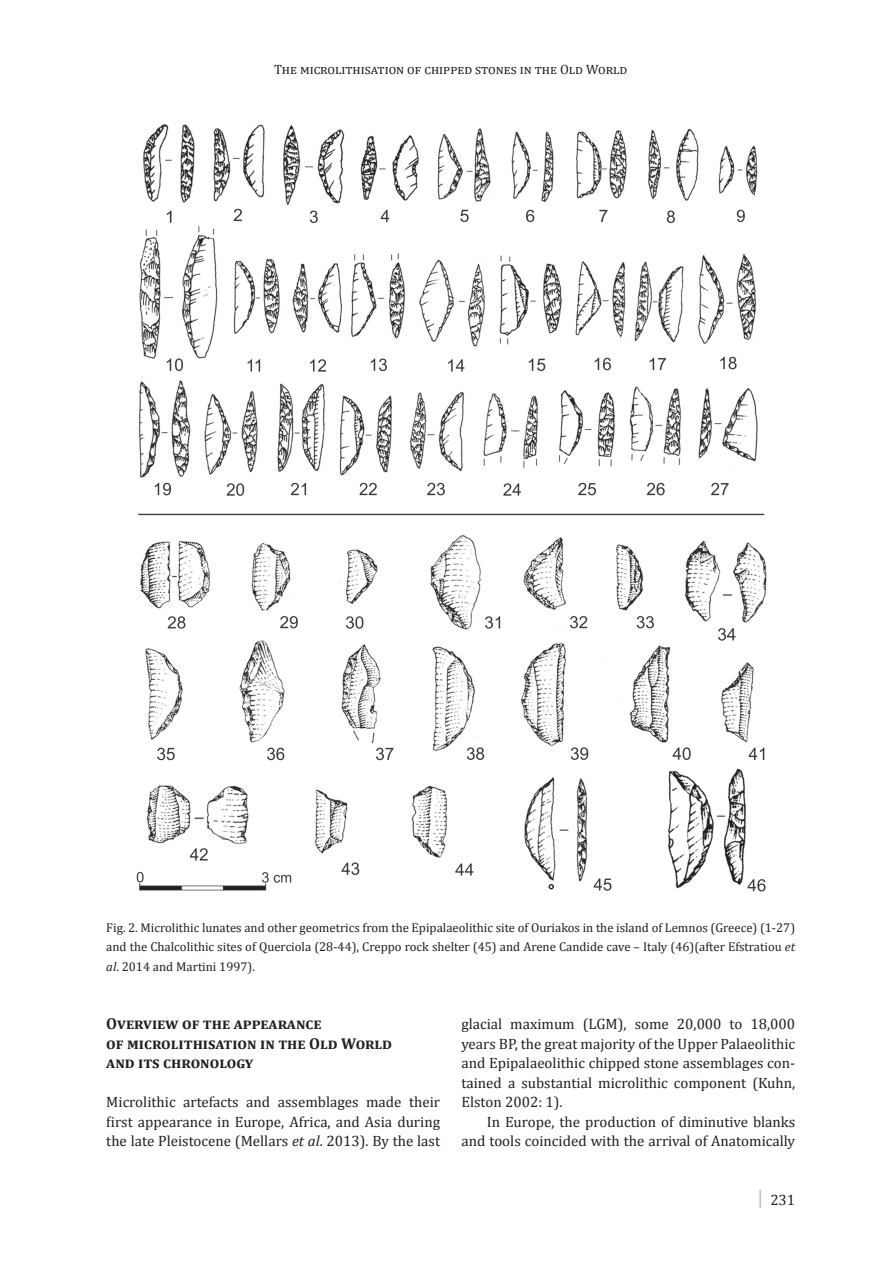
<style>
.page{position:relative;width:893px;height:1263px;background:#fff}
.page>*{position:absolute;margin:0;border:0;box-sizing:border-box;transform-origin:0 0}
.t1{font:700 15.75px/19.5px "Cambria";color:#231f20}
.t2{font:15px/19.5px "Cambria";color:#231f20;text-align:justify}
.t3{font:13.5px "Cambria";color:#231f20}
.t4{font:12.75px/19.5px "Cambria";color:#231f20;text-align:justify}
.s1{font-style:italic}
.s2{font-weight:700;color:#bcbdc0}
</style>
<div class="page">
<img style="left:136px;top:124px;width:631px;height:768px">
<p class="t3" style="left:274px;top:61px;width:355px">The microlithisation of chipped stones in the Old World</p>
<p class="t4" style="left:106px;top:917px;width:690px">Fig. 2. Microlithic lunates and other geometrics from the Epipalaeolithic site of Ouriakos in the island of Lemnos (Greece) (1-27) and the Chalcolithic sites of Querciola (28-44), Creppo rock shelter (45) and Arene Candide cave – Italy (46)(after Efstratiou <span class="s1">et al</span>. 2014 and Martini 1997).</p>
<p class="t1" style="left:106px;top:1013px;width:287px">Overview of the appearance<br>of microlithisation in the Old World and its chronology</p>
<p class="t2" style="left:106px;top:1092px;width:335px">Microlithic artefacts and assemblages made their first appearance in Europe, Africa, and Asia during the late Pleistocene (Mellars <span class="s1">et al</span>. 2013). By the last</p>
<p class="t2" style="left:461px;top:1014px;width:335px">glacial maximum (LGM), some 20,000 to 18,000 years BP, the great majority of the Upper Palaeolithic and Epipalaeolithic chipped stone assemblages con&shy;tained a substantial microlithic component (Kuhn, Elston 2002: 1).</p>
<p class="t2" style="left:461px;top:1112px;width:335px;text-align:right">In Europe, the production of diminutive blanks and tools coincided with the arrival of Anatomically</p>
<p class="t2" style="left:755px;top:1190px;width:41px"><span class="s2">│</span> 231</p>
</div>
